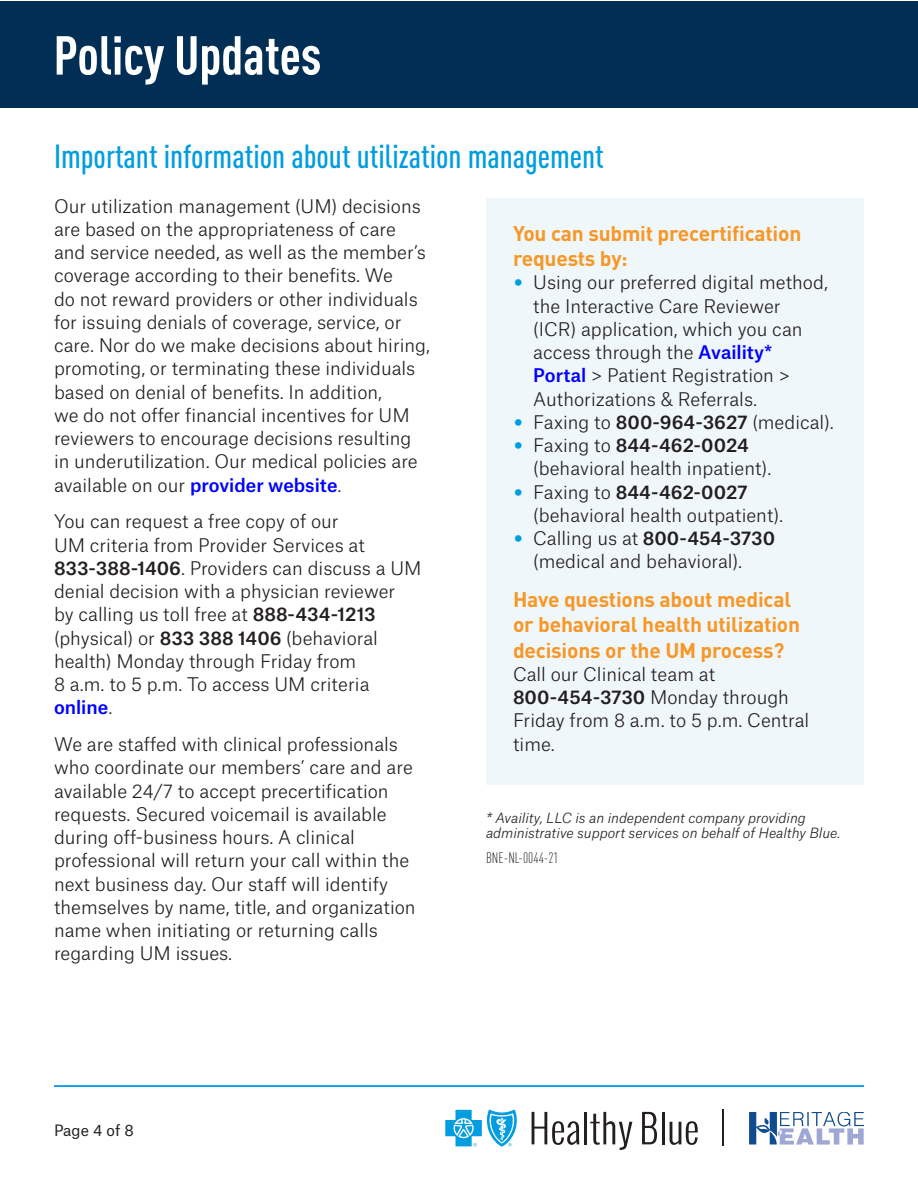
<style>
.page{position:relative;width:918px;height:1188px;background:#fff}
.page>*{position:absolute;margin:0;border:0;box-sizing:border-box;transform-origin:0 0}
.Title_Header{font:700 condensed 54px "DINOT";color:#fff}
.Title_Header-2{font:500 condensed 33px "DINOT";color:#009de0}
.Sub_head{font:700 21px/25.2px "DINOT";letter-spacing:-.01em;color:#f79727}
.Body_text{font:300 18px/23.2px "Atlas Grotesk";color:#231f20}
.Job_ID{font:300 condensed 15px "DINOT";color:#231f20}
.t1{font:15px "Atlas Grotesk";color:#231f20}
.Body_text-2{font:italic 300 13.5px/15px "Atlas Grotesk";color:#231f20}
.s1{font-weight:500;color:#00f}
.s2{font-weight:500}
.s3{font-family:"Calibri";font-weight:400;font-size:21px;color:#009de0}
</style>
<div class="page">
<hr style="left:54px;top:1085px;width:810px;height:2px;background:#009de0">
<hr style="left:722px;top:1110px;width:1px;height:36px;background:#231f20">
<svg style="left:445px;top:1109px;width:72px;height:38px"></svg>
<svg style="left:532px;top:1112px;width:47px;height:33px"></svg>
<hr style="left:584px;top:1112px;width:3px;height:32px;background:#231f20">
<svg style="left:590px;top:1112px;width:42px;height:38px"></svg>
<svg style="left:642px;top:1112px;width:15px;height:32px"></svg>
<hr style="left:662px;top:1112px;width:2px;height:32px;background:#231f20">
<svg style="left:670px;top:1121px;width:28px;height:24px"></svg>
<svg style="left:749px;top:1112px;width:115px;height:33px"></svg>
<div style="left:486px;top:198px;width:378px;height:586px;background:#f0f7fa"></div>
<div style="left:0;top:1px;width:918px;height:106px;background:#002e54"></div>
<p class="Title_Header" style="left:53px;top:23px;width:270px">Policy Updates</p>
<p class="Title_Header-2" style="left:54px;top:136px;width:551px">Important information about utilization management</p>
<p class="Body_text" style="left:54px;top:192px;width:377px">Our utilization management (UM) decisions are based on the appropriateness of care and service needed, as well as the member’s coverage according to their benefits. We<br>do not reward providers or other individuals for issuing denials of coverage, service, or care. Nor do we make decisions about hiring, promoting, or terminating these individuals based on denial of benefits. In addition,<br>we do not offer financial incentives for UM reviewers to encourage decisions resulting in underutilization. Our medical policies are available on our <span class="s1">provider website</span>.</p>
<p class="Body_text" style="left:54px;top:508px;width:369px">You can request a free copy of our<br>UM criteria from Provider Services at <span class="s2">833-388-1406</span>. Providers can discuss a UM denial decision with a physician reviewer<br>by calling us toll free at <span class="s2">888-434-1213 </span>(physical) or <span class="s2">833 388 1406</span> (behavioral health) Monday through Friday from<br>8 a.m. to 5 p.m. To access UM criteria <span class="s1">online</span>.</p>
<p class="Body_text" style="left:54px;top:731px;width:363px">We are staffed with clinical professionals who coordinate our members’ care and are available 24/7 to accept precertification requests. Secured voicemail is available during off-business hours. A clinical professional will return your call within the next business day. Our staff will identify themselves by name, title, and organization name when initiating or returning calls regarding UM issues.</p>
<p class="Sub_head" style="left:513px;top:220px;width:290px">You can submit precertification requests by:</p>
<p class="Body_text" style="left:533px;top:269px;width:296px;text-indent:-20px"><span class="s3">•</span> Using our preferred digital method, the Interactive Care Reviewer (ICR) application, which you can access through the <span class="s1">Availity*<br>Portal</span> &gt; Patient Registration &gt;<br>Authorizations &amp; Referrals.</p>
<p class="Body_text" style="left:513px;top:409px;width:322px"><span class="s3">•</span> Faxing to <span class="s2">800-964-3627</span> (medical).</p>
<p class="Body_text" style="left:533px;top:432px;width:240px;text-indent:-20px"><span class="s3">•</span> Faxing to <span class="s2">844-462-0024 </span>(behavioral health inpatient).</p>
<p class="Body_text" style="left:533px;top:479px;width:252px;text-indent:-20px"><span class="s3">•</span> Faxing to <span class="s2">844-462-0027 </span>(behavioral health outpatient).</p>
<p class="Body_text" style="left:533px;top:525px;width:243px;text-indent:-20px"><span class="s3">•</span> Calling us at <span class="s2">800-454-3730 </span>(medical and behavioral).</p>
<p class="Sub_head" style="left:513px;top:586px;width:289px">Have questions about medical or behavioral health utilization decisions or the UM process?</p>
<p class="Body_text" style="left:513px;top:661px;width:298px">Call our Clinical team at<br><span class="s2">800-454-3730</span> Monday through<br>Friday from 8 a.m. to 5 p.m. Central time.</p>
<p class="Body_text-2" style="left:486px;top:809px;width:356px">* Availity, LLC is an independent company providing administrative support services on behalf of Healthy Blue.</p>
<p class="Job_ID" style="left:486px;top:849px;width:74px">BNE-NL-0044-21</p>
<p class="t1" style="left:54px;top:1118px;width:81px">Page 4 of 8</p>
</div>
